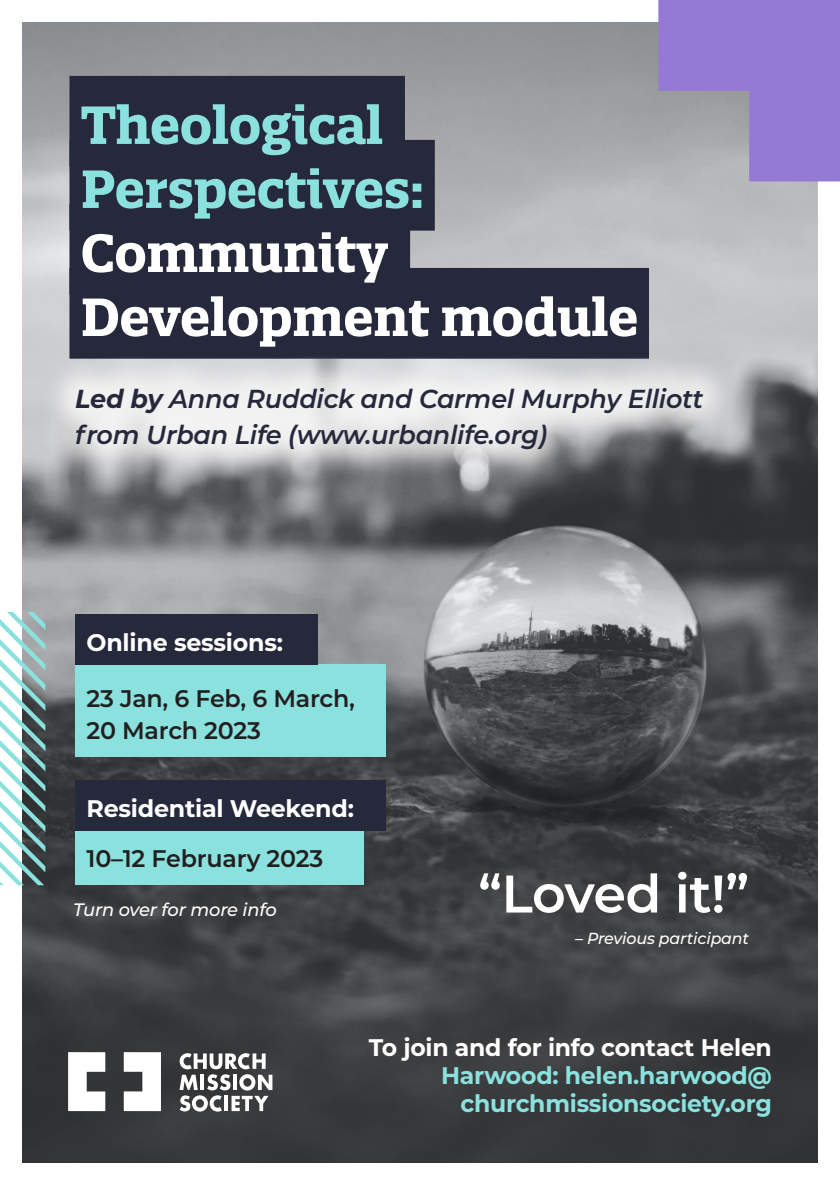
<style>
.page{position:relative;width:840px;height:1191px;background:#fff}
.page>*{position:absolute;margin:0;border:0;box-sizing:border-box;transform-origin:0 0}
.t1{font:600 52.8px "Montserrat";letter-spacing:-.015em;color:#fff}
.t2{font:700 52px/64px "Quatro Slab";letter-spacing:-.01em;color:#fff}
.t3{font:700 52px/64px "Quatro Slab";letter-spacing:-.01em;color:#8be1de}
.t4{font:italic 600 26px/36px "Montserrat";letter-spacing:-.01em;color:#26293c}
.t5{font:700 24px "Montserrat";letter-spacing:-.01em;color:#fff}
.t6{font:700 24px/28px "Montserrat";letter-spacing:-.01em;color:#8be1de;text-align:right}
.t7{font:600 24px/32px "Montserrat";letter-spacing:-.01em;color:#231f20}
.t8{font:italic 500 18px "Montserrat";letter-spacing:-.015em;color:#fff}
.t9{font:italic 500 16px "Montserrat";letter-spacing:-.01em;color:#fff}
.s1{font-weight:700}
</style>
<div class="page">
<img style="left:23px;top:23px;width:793px;height:1139px">
<div style="left:69px;top:76px;width:336px;height:91px;background:#26293b"></div>
<div style="left:69px;top:140px;width:365px;height:91px;background:#26293b"></div>
<div style="left:69px;top:204px;width:341px;height:91px;background:#26293b"></div>
<div style="left:69px;top:268px;width:579px;height:91px;background:#26293b"></div>
<svg style="left:658px;top:0;width:181px;height:181px;background:#9985ca"></svg>
<svg style="left:124px;top:1052px;width:37px;height:59px"></svg>
<svg style="left:68px;top:1052px;width:37px;height:59px"></svg>
<svg style="left:179px;top:1053px;width:93px;height:58px"></svg>
<div style="left:41px;top:353px;width:696px;height:132px;background:#fff;opacity:.75"></div>
<div style="left:75px;top:664px;width:311px;height:93px;background:#8be1de"></div>
<div style="left:75px;top:825px;width:288px;height:59px;background:#8be1de"></div>
<div style="left:75px;top:614px;width:242px;height:50px;background:#26293c"></div>
<div style="left:75px;top:780px;width:311px;height:50px;background:#26293c"></div>
<svg style="left:0;top:612px;width:45px;height:273px"></svg>
<h2 class="t3" style="left:80px;top:93px;width:345px">Theological<br>Perspectives:</h2>
<h2 class="t2" style="left:80px;top:221px;width:559px">Community<br>Development module</h2>
<p class="t4" style="left:75px;top:379px;width:629px"><span class="s1">Led by</span> Anna Ruddick and Carmel Murphy Elliott from Urban Life (www.urbanlife.org)</p>
<p class="t5" style="left:86px;top:625px;width:198px">Online sessions:</p>
<p class="t7" style="left:86px;top:681px;width:270px">23 Jan, 6 Feb, 6 March,<br>20 March 2023</p>
<p class="t5" style="left:86px;top:791px;width:269px">Residential Weekend:</p>
<p class="t7" style="left:86px;top:841px;width:238px">10–12 February 2023</p>
<p class="t8" style="left:73px;top:897px;width:205px">Turn over for more info</p>
<h1 class="t1" style="left:478px;top:856px;width:272px">“Loved it!”</h1>
<p class="t9" style="left:575px;top:927px;width:175px">– Previous participant</p>
<p class="t5" style="left:368px;top:1029px;width:404px">To join and for info contact Helen</p>
<p class="t6" style="left:441px;top:1059px;width:332px">Harwood: helen.harwood@ churchmissionsociety.org</p>
</div>
